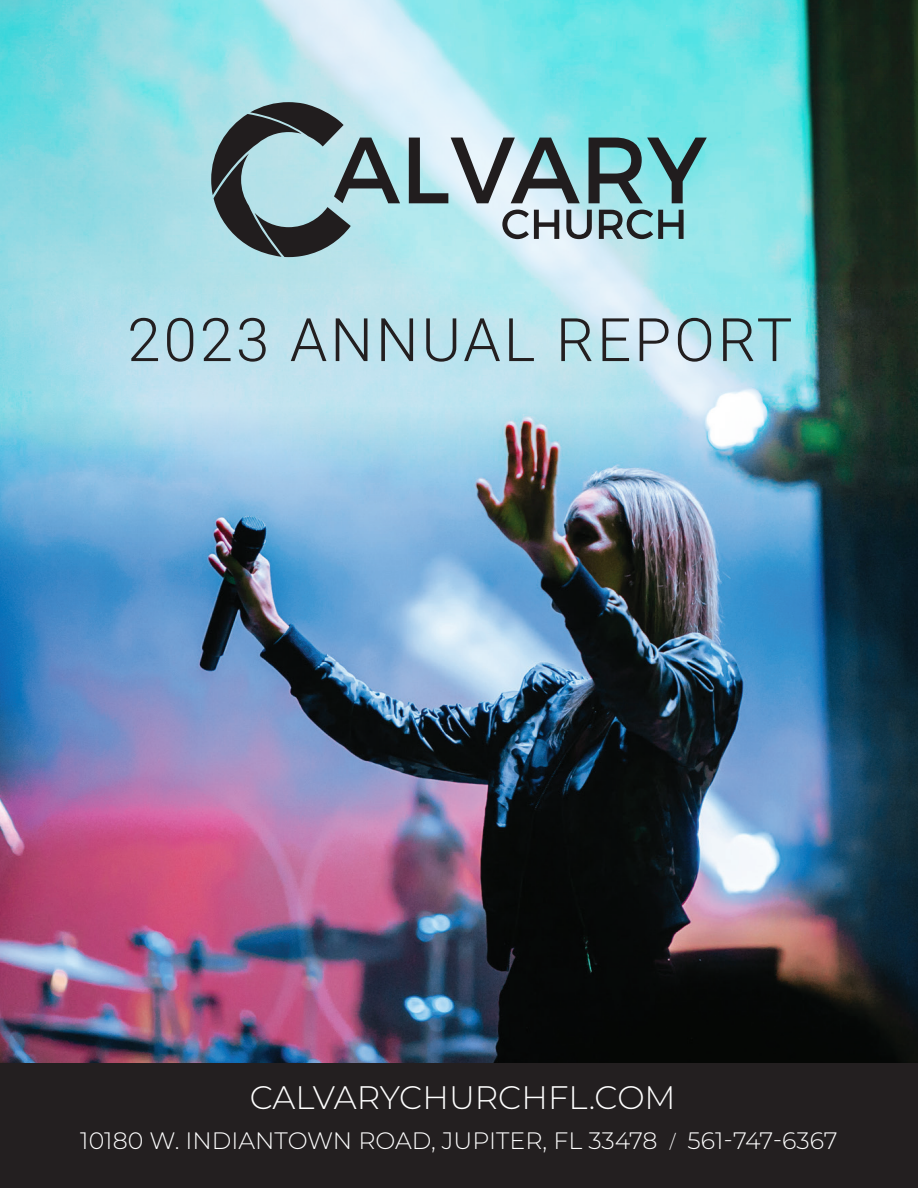
<style>
.page{position:relative;width:918px;height:1188px;background:#fff}
.page>*{position:absolute;margin:0;border:0;box-sizing:border-box;transform-origin:0 0}
.t1{font:300 60px "Roboto";letter-spacing:.05em;color:#231f20}
.t2{font:300 32.55px "Montserrat";color:#fff}
.t3{font:300 23.7px "Montserrat";color:#fff}
.s1{font-size:18px}
</style>
<div class="page">
<img style="left:0;top:603px;width:918px;height:459px">
<img style="left:0;top:0;width:918px;height:603px">
<svg style="left:409px;top:138px;width:171px;height:65px;background:#8fa1a7"></svg>
<svg style="left:589px;top:138px;width:118px;height:65px;background:#5f9497"></svg>
<svg style="left:211px;top:102px;width:189px;height:155px;background:#819da2"></svg>
<svg style="left:502px;top:210px;width:57px;height:29px;background:#99a0a6"></svg>
<svg style="left:566px;top:210px;width:26px;height:29px"></svg>
<svg style="left:599px;top:210px;width:85px;height:29px;background:#709396"></svg>
<div style="left:0;top:1063px;width:918px;height:125px;background:#231f20"></div>
<h1 class="t1" style="left:127px;top:298px;width:667px">2023 ANNUAL REPORT</h1>
<h2 class="t2" style="left:250px;top:1076px;width:428px">CALVARYCHURCHFL.COM</h2>
<p class="t3" style="left:80px;top:1125px;width:759px">10180 W. INDIANTOWN ROAD, JUPITER, FL 33478 <span class="s1">/</span> 561-747-6367</p>
</div>
